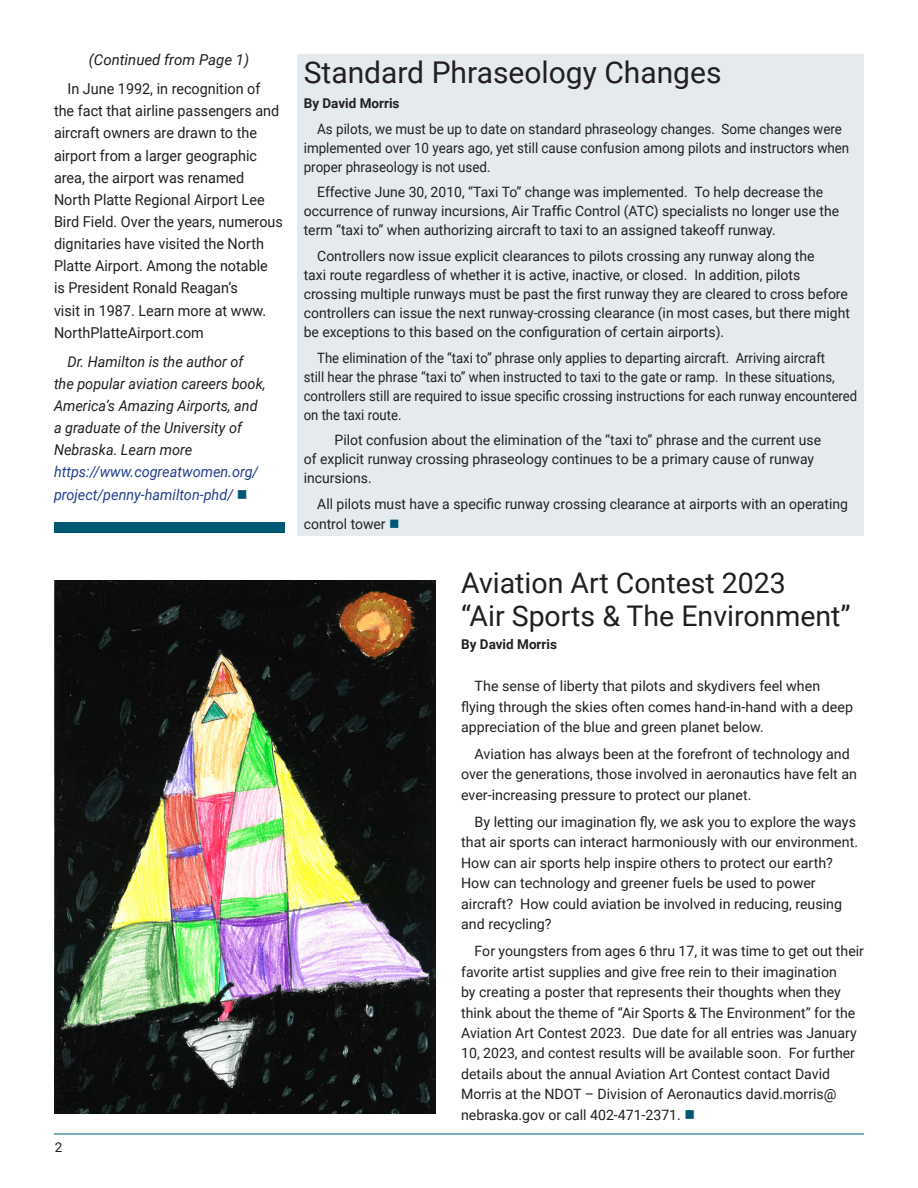
<style>
.page{position:relative;width:918px;height:1188px;background:#fff}
.page>*{position:absolute;margin:0;border:0;box-sizing:border-box;transform-origin:0 0}
.Body_Text{font:30px "Roboto";color:#231f20}
.Headline_2{font:28.5px/33px "Roboto";color:#231f20}
.Body_Text-2{font:15px/22.2px "Roboto";color:#231f20;scale:.96 1}
.Body_Text-3{font:italic 15px/22.2px "Roboto";color:#231f20;scale:.96 1}
.No_Indent{font:italic 15px "Roboto";color:#231f20}
.Body_Text-4{font:14.25px/20.4px "Roboto";color:#231f20}
.Body_Text-5{font:14.25px/18.9px "Roboto";color:#231f20;scale:.92 1}
.Body_Text-6{font:14.25px/18.9px "Roboto";color:#231f20;scale:.94 1}
.Byline{font:700 13.5px "Roboto";color:#231f20}
.t1{font:13.5px "Roboto";color:#231f20}
.s1{color:#253f8e}
.s2{color:#005774}
</style>
<div class="page">
<hr style="left:54px;top:1134px;width:810px;height:1px;background:#005774">
<div style="left:54px;top:522px;width:230px;height:11px;background:#005774"></div>
<div style="left:297px;top:54px;width:567px;height:482px;background:#e4eaee"></div>
<img style="left:54px;top:581px;width:381px;height:533px">
<img style="left:164px;top:686px;width:185px;height:315px">
<img style="left:219px;top:941px;width:9px;height:40px">
<p class="No_Indent" style="left:89px;top:49px;width:162px">(Continued from Page 1)</p>
<p class="Body_Text-2" style="left:54px;top:77px;width:240px;text-indent:14px">In June 1992, in recognition of the fact that airline passengers and aircraft owners are drawn to the airport from a larger geographic area, the airport was renamed<br>North Platte Regional Airport Lee<br>Bird Field. Over the years, numerous dignitaries have visited the North<br>Platte Airport. Among the notable<br>is President Ronald Reagan’s<br>visit in 1987. Learn more at www.<br>NorthPlatteAirport.com</p>
<p class="Body_Text-3" style="left:54px;top:350px;width:222px;text-indent:14px">Dr. Hamilton is the author of the popular aviation careers book,<br>America’s Amazing Airports, and a graduate of the University of<br>Nebraska. Learn more <span class="s1">https://www.cogreatwomen.org/ project/penny-hamilton-phd/</span> <span class="s2">■</span></p>
<p class="t1" style="left:55px;top:1138px;width:9px">2</p>
<p class="Body_Text" style="left:304px;top:52px;width:419px">Standard Phraseology Changes</p>
<p class="Byline" style="left:304px;top:94px;width:97px">By David Morris</p>
<p class="Body_Text-6" style="left:304px;top:119px;width:582px;text-indent:14px">As pilots, we must be up to date on standard phraseology changes. Some changes were implemented over 10 years ago, yet still cause confusion among pilots and instructors when proper phraseology is not used.</p>
<p class="Body_Text-4" style="left:304px;top:182px;width:537px;line-height:18.9px;text-indent:14px">Effective June 30, 2010, “Taxi To” change was implemented. To help decrease the occurrence of runway incursions, Air Traffic Control (ATC) specialists no longer use the term “taxi to” when authorizing aircraft to taxi to an assigned takeoff runway.</p>
<p class="Body_Text-4" style="left:304px;top:246px;width:548px;line-height:18.9px;text-indent:14px">Controllers now issue explicit clearances to pilots crossing any runway along the<br>taxi route regardless of whether it is active, inactive, or closed. In addition, pilots crossing multiple runways must be past the first runway they are cleared to cross before controllers can issue the next runway-crossing clearance (in most cases, but there might be exceptions to this based on the configuration of certain airports).</p>
<p class="Body_Text-5" style="left:304px;top:348px;width:603px;text-indent:14px">The elimination of the “taxi to” phrase only applies to departing aircraft. Arriving aircraft<br>still hear the phrase “taxi to” when instructed to taxi to the gate or ramp. In these situations, controllers still are required to issue specific crossing instructions for each runway encountered on the taxi route.</p>
<p class="Body_Text-4" style="left:304px;top:430px;width:519px;line-height:18.9px;text-indent:31px">Pilot confusion about the elimination of the “taxi to” phrase and the current use of explicit runway crossing phraseology continues to be a primary cause of runway incursions.</p>
<p class="Body_Text-4" style="left:304px;top:494px;width:546px;line-height:19.8px;text-indent:14px">All pilots must have a specific runway crossing clearance at airports with an operating control tower <span class="s2">■</span></p>
<p class="Headline_2" style="left:461px;top:565px;width:391px">Aviation Art Contest 2023<br>“Air Sports &amp; The Environment”</p>
<p class="Byline" style="left:461px;top:634px;width:97px">By David Morris</p>
<p class="Body_Text-4" style="left:461px;top:675px;width:393px;text-indent:14px">The sense of liberty that pilots and skydivers feel when flying through the skies often comes hand-in-hand with a deep appreciation of the blue and green planet below.</p>
<p class="Body_Text-4" style="left:461px;top:743px;width:397px;text-indent:14px">Aviation has always been at the forefront of technology and over the generations, those involved in aeronautics have felt an ever-increasing pressure to protect our planet.</p>
<p class="Body_Text-4" style="left:461px;top:811px;width:398px;text-indent:14px">By letting our imagination fly, we ask you to explore the ways that air sports can interact harmoniously with our environment.<br>How can air sports help inspire others to protect our earth?<br>How can technology and greener fuels be used to power aircraft? How could aviation be involved in reducing, reusing and recycling?</p>
<p class="Body_Text-4" style="left:461px;top:941px;width:404px;text-indent:14px">For youngsters from ages 6 thru 17, it was time to get out their favorite artist supplies and give free rein to their imagination<br>by creating a poster that represents their thoughts when they think about the theme of “Air Sports &amp; The Environment” for the Aviation Art Contest 2023. Due date for all entries was January 10, 2023, and contest results will be available soon. For further details about the annual Aviation Art Contest contact David Morris at the NDOT – Division of Aeronautics david.morris@ nebraska.gov or call 402-471-2371. <span class="s2">■</span></p>
</div>
